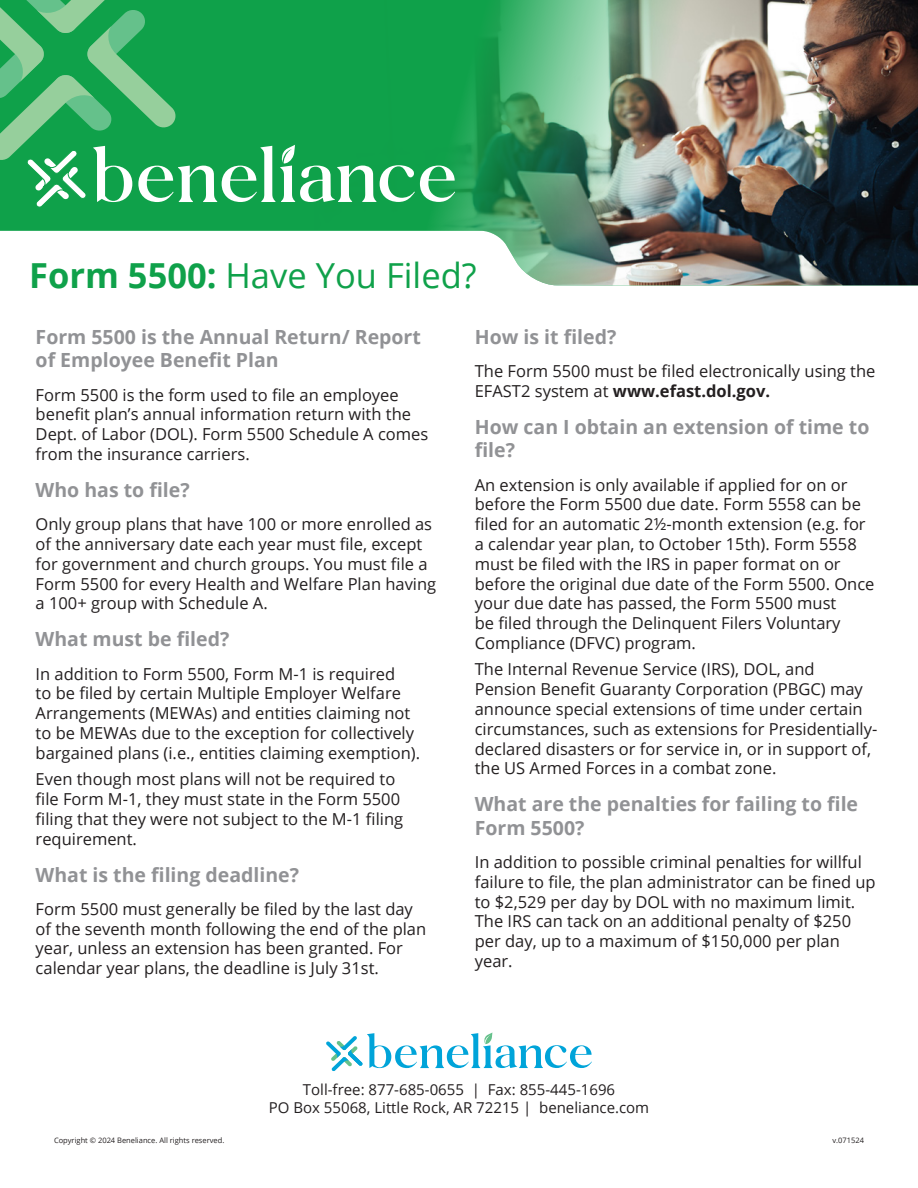
<style>
.page{position:relative;width:918px;height:1188px;background:#fff}
.page>*{position:absolute;margin:0;border:0;box-sizing:border-box;transform-origin:0 0}
.t1{font:34.5px "Open Sans";color:#0fa14a}
.t2{font:700 19.5px/23.4px "Open Sans";color:#919295}
.t3{font:16.5px/19.8px "Open Sans";color:#231f20}
.t4{font:15px "Open Sans";color:#231f20}
.t5{font:7.5px "Open Sans";color:#231f20}
.s1{font-weight:700}
</style>
<div class="page">
<div style="left:0;top:208px;width:314px;height:23px;background:#0fa14a"></div>
<img style="left:314px;top:0;width:604px;height:285px">
<svg style="left:0;top:0;width:455px;height:208px"></svg>
<svg style="left:326px;top:1032px;width:266px;height:39px"></svg>
<p class="t1" style="left:29px;top:252px;width:449px"><span class="s1">Form 5500:</span> Have You Filed?</p>
<p class="t2" style="left:36px;top:325px;width:387px">Form 5500 is the Annual Return/ Report of Employee Benefit Plan</p>
<p class="t3" style="left:36px;top:384px;width:394px">Form 5500 is the form used to file an employee benefit plan’s annual information return with the Dept. of Labor (DOL). Form 5500 Schedule A comes from the insurance carriers.</p>
<p class="t2" style="left:36px;top:478px;width:156px">Who has to file?</p>
<p class="t3" style="left:36px;top:514px;width:402px">Only group plans that have 100 or more enrolled as of the anniversary date each year must file, except for government and church groups. You must file a Form 5500 for every Health and Welfare Plan having a 100+ group with Schedule A.</p>
<p class="t2" style="left:36px;top:627px;width:195px">What must be filed?</p>
<p class="t3" style="left:36px;top:663px;width:386px">In addition to Form 5500, Form M-1 is required<br>to be filed by certain Multiple Employer Welfare Arrangements (MEWAs) and entities claiming not to be MEWAs due to the exception for collectively bargained plans (i.e., entities claiming exemption).</p>
<p class="t3" style="left:36px;top:769px;width:369px">Even though most plans will not be required to file Form M-1, they must state in the Form 5500 filing that they were not subject to the M-1 filing requirement.</p>
<p class="t2" style="left:36px;top:862px;width:265px">What is the filing deadline?</p>
<p class="t3" style="left:36px;top:899px;width:392px">Form 5500 must generally be filed by the last day of the seventh month following the end of the plan year, unless an extension has been granted. For calendar year plans, the deadline is July 31st.</p>
<p class="t2" style="left:475px;top:325px;width:143px">How is it filed?</p>
<p class="t3" style="left:475px;top:361px;width:402px">The Form 5500 must be filed electronically using the<br>EFAST2 system at <span class="s1">www.efast.dol.gov.</span></p>
<p class="t2" style="left:475px;top:415px;width:396px">How can I obtain an extension of time to file?</p>
<p class="t3" style="left:475px;top:474px;width:401px">An extension is only available if applied for on or before the Form 5500 due date. Form 5558 can be filed for an automatic 2½-month extension (e.g. for a calendar year plan, to October 15th). Form 5558 must be filed with the IRS in paper format on or before the original due date of the Form 5500. Once your due date has passed, the Form 5500 must<br>be filed through the Delinquent Filers Voluntary Compliance (DFVC) program.</p>
<p class="t3" style="left:475px;top:659px;width:404px">The Internal Revenue Service (IRS), DOL, and Pension Benefit Guaranty Corporation (PBGC) may announce special extensions of time under certain circumstances, such as extensions for Presidentially&shy;declared disasters or for service in, or in support of, the US Armed Forces in a combat zone.</p>
<p class="t2" style="left:475px;top:792px;width:385px">What are the penalties for failing to file<br>Form 5500?</p>
<p class="t3" style="left:475px;top:852px;width:402px">In addition to possible criminal penalties for willful failure to file, the plan administrator can be fined up to $2,529 per day by DOL with no maximum limit.<br>The IRS can tack on an additional penalty of $250 per day, up to a maximum of $150,000 per plan year.</p>
<p class="t4" style="left:303px;top:1079px;width:314px">Toll-free: 877-685-0655 | Fax: 855-445-1696</p>
<p class="t4" style="left:269px;top:1097px;width:382px">PO Box 55068, Little Rock, AR 72215 | beneliance.com</p>
<p class="t5" style="left:54px;top:1135px;width:172px">Copyright © 2024 Beneliance. All rights reserved.</p>
<p class="t5" style="left:833px;top:1135px;width:33px">v.071524</p>
</div>
